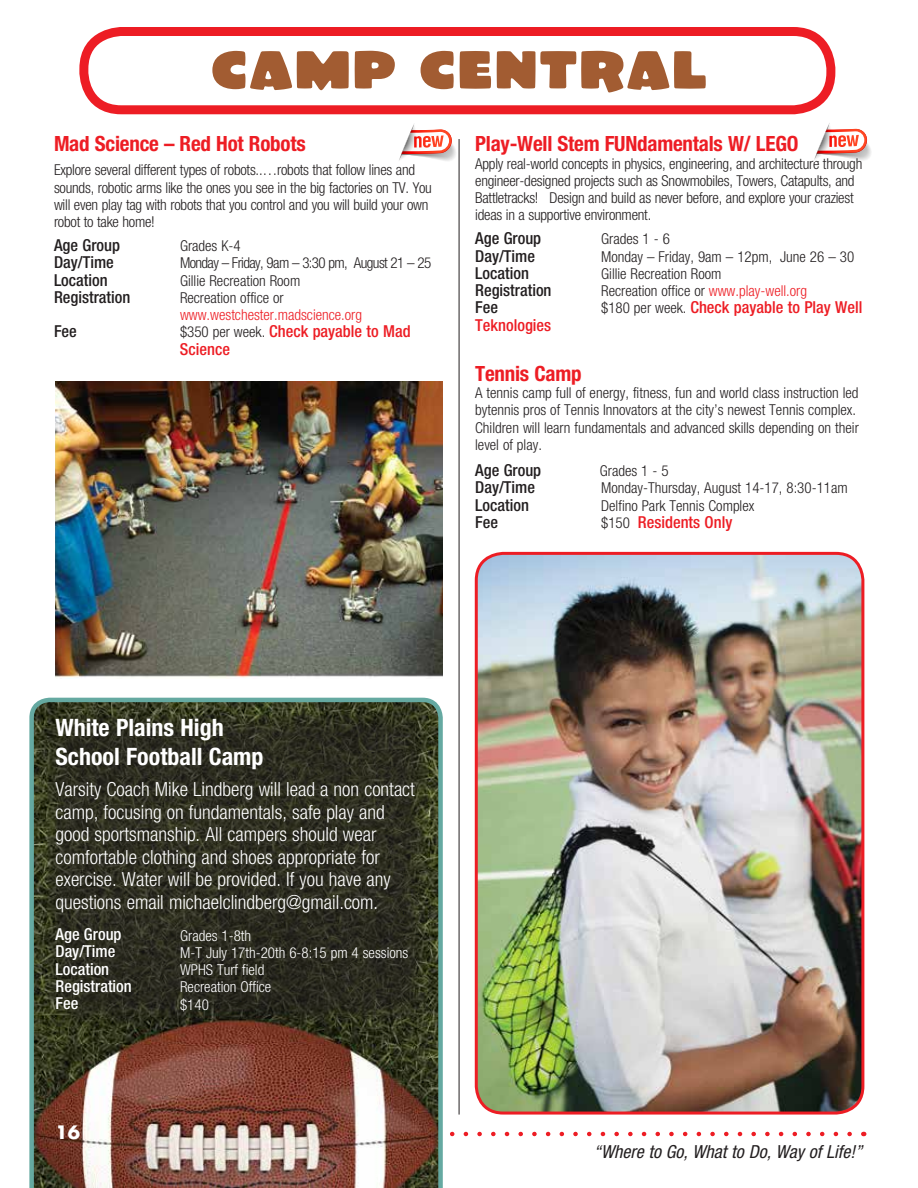
<style>
.page{position:relative;width:918px;height:1188px;background:#fff}
.page>*{position:absolute;margin:0;border:0;box-sizing:border-box;transform-origin:0 0}
.t1{font:54px "El Grande";letter-spacing:.05em;color:#a25c32}
.t2{font:700 condensed 24px/28.8px "Helvetica Neue";color:#fff}
.t3{font:700 condensed 21px "Helvetica Neue";letter-spacing:-.01em;color:#ed1d24}
.t4{font:300 condensed 19.5px/22.5px "Helvetica Neue";color:#fff}
.t5{font:italic condensed 18px "Helvetica Neue";color:#231f20}
.t6{font:700 18px "Futura";color:#fff}
.t7{font:500 condensed 16.5px "Helvetica Neue";color:#231f20}
.t8{font:500 condensed 16.5px/17.2px "Helvetica Neue";color:#ed1d24}
.t9{font:500 condensed 16.5px "Helvetica Neue";color:#fff}
.t10{font:300 condensed 15px/17.2px "Helvetica Neue";letter-spacing:-.015em;color:#231f20}
.t11{font:300 condensed 15px "Helvetica Neue";color:#fff}
.t12{font:300 condensed 15px "Helvetica Neue";letter-spacing:-.04em;color:#231f20}
.t13{font:300 condensed 15px "Helvetica Neue";color:#ed1d24}
.s1{font-weight:300;font-size:15px;color:#231f20}
.s2{color:#ed1d24}
</style>
<div class="page">
<svg style="left:450px;top:1132px;width:400px;height:4px"></svg>
<img style="left:29px;top:698px;width:414px;height:490px">
<svg style="left:48px;top:714px;width:378px;height:309px;background:#2d2d20"></svg>
<svg style="left:814px;top:123px;width:57px;height:38px"></svg>
<hr style="left:459px;top:139px;width:1px;height:976px;background:#231f20">
<div style="left:79px;top:27px;width:756px;height:87px;border:9px solid #ed1d24;border-radius:38px"></div>
<img style="left:56px;top:382px;width:387px;height:297px">
<img style="left:476px;top:553px;width:387px;height:560px">
<div style="left:475px;top:552px;width:389px;height:563px;border:3px solid #ed1d24;border-radius:27px"></div>
<svg style="left:399px;top:124px;width:57px;height:37px"></svg>
<h1 class="t1" style="left:212px;top:35px;width:496px">CAMP CENTRAL</h1>
<h3 class="t3" style="left:54px;top:131px;width:253px">Mad Science – Red Hot Robots</h3>
<p class="t10" style="left:54px;top:161px;width:379px">Explore several different types of robots..…robots that follow lines and sounds, robotic arms like the ones you see in the big factories on TV. You will even play tag with robots that you control and you will build your own robot to take home!</p>
<p class="t7" style="left:54px;top:235px;width:68px">Age Group</p>
<p class="t10" style="left:180px;top:237px;width:62px">Grades K-4</p>
<p class="t7" style="left:54px;top:253px;width:61px">Day/Time</p>
<p class="t12" style="left:180px;top:254px;width:253px">Monday – Friday, 9am – 3:30 pm, August 21 – 25</p>
<p class="t7" style="left:54px;top:270px;width:55px">Location</p>
<p class="t10" style="left:180px;top:271px;width:122px">Gillie Recreation Room</p>
<p class="t7" style="left:54px;top:287px;width:78px">Registration</p>
<p class="t10" style="left:180px;top:289px;width:105px">Recreation office or</p>
<p class="t13" style="left:180px;top:306px;width:184px">www.westchester.madscience.org</p>
<p class="t7" style="left:54px;top:322px;width:24px">Fee</p>
<p class="t8" style="left:180px;top:323px;width:232px"><span class="s1">$350 per week.</span> Check payable to Mad<br>Science</p>
<h3 class="t3" style="left:475px;top:131px;width:325px">Play-Well Stem FUNdamentals W/ LEGO</h3>
<p class="t10" style="left:475px;top:154px;width:389px">Apply real-world concepts in physics, engineering, and architecture through engineer-designed projects such as Snowmobiles, Towers, Catapults, and Battletracks! Design and build as never before, and explore your craziest ideas in a supportive environment.</p>
<p class="t7" style="left:475px;top:229px;width:68px">Age Group</p>
<p class="t10" style="left:601px;top:230px;width:70px">Grades 1 - 6</p>
<p class="t7" style="left:475px;top:246px;width:61px">Day/Time</p>
<p class="t10" style="left:601px;top:247px;width:255px">Monday – Friday, 9am – 12pm, June 26 – 30</p>
<p class="t7" style="left:475px;top:263px;width:55px">Location</p>
<p class="t10" style="left:601px;top:265px;width:122px">Gillie Recreation Room</p>
<p class="t7" style="left:475px;top:280px;width:78px">Registration</p>
<p class="t10" style="left:601px;top:282px;width:207px">Recreation office or <span class="s2">www.play-well.org</span></p>
<p class="t7" style="left:475px;top:298px;width:24px">Fee</p>
<p class="t8" style="left:601px;top:299px;width:263px"><span class="s1">$180 per week.</span> Check payable to Play Well</p>
<p class="t8" style="left:475px;top:316px;width:78px">Teknologies</p>
<h3 class="t3" style="left:475px;top:361px;width:108px">Tennis Camp</h3>
<p class="t10" style="left:475px;top:384px;width:385px">A tennis camp full of energy, fitness, fun and world class instruction led bytennis pros of Tennis Innovators at the city’s newest Tennis complex.<br>Children will learn fundamentals and advanced skills depending on their level of play.</p>
<p class="t7" style="left:475px;top:461px;width:68px">Age Group</p>
<p class="t10" style="left:600px;top:462px;width:70px">Grades 1 - 5</p>
<p class="t7" style="left:475px;top:478px;width:61px">Day/Time</p>
<p class="t10" style="left:601px;top:479px;width:248px">Monday-Thursday, August 14-17, 8:30-11am</p>
<p class="t7" style="left:475px;top:495px;width:55px">Location</p>
<p class="t10" style="left:601px;top:497px;width:155px">Delfino Park Tennis Complex</p>
<p class="t7" style="left:475px;top:512px;width:24px">Fee</p>
<p class="t8" style="left:601px;top:513px;width:133px"><span class="s1">$150</span> Residents Only</p>
<h2 class="t2" style="left:56px;top:713px;width:209px">White Plains High<br>School Football Camp</h2>
<p class="t4" style="left:56px;top:778px;width:361px">Varsity Coach Mike Lindberg will lead a non contact camp, focusing on fundamentals, safe play and good sportsmanship. All campers should wear comfortable clothing and shoes appropriate for exercise. Water will be provided. If you have any questions email michaelclindberg@gmail.com.</p>
<p class="t9" style="left:56px;top:925px;width:68px">Age Group</p>
<p class="t11" style="left:180px;top:927px;width:73px">Grades 1-8th</p>
<p class="t9" style="left:56px;top:942px;width:61px">Day/Time</p>
<p class="t11" style="left:180px;top:944px;width:230px">M-T July 17th-20th 6-8:15 pm 4 sessions</p>
<p class="t9" style="left:56px;top:959px;width:55px">Location</p>
<p class="t11" style="left:180px;top:961px;width:86px">WPHS Turf field</p>
<p class="t9" style="left:56px;top:976px;width:78px">Registration</p>
<p class="t11" style="left:180px;top:979px;width:93px">Recreation Office</p>
<p class="t9" style="left:56px;top:994px;width:24px">Fee</p>
<p class="t11" style="left:180px;top:996px;width:30px">$140</p>
<p class="t6" style="left:56px;top:1120px;width:26px">16</p>
<p class="t5" style="left:594px;top:1141px;width:270px">“Where to Go, What to Do, Way of Life!”</p>
</div>
